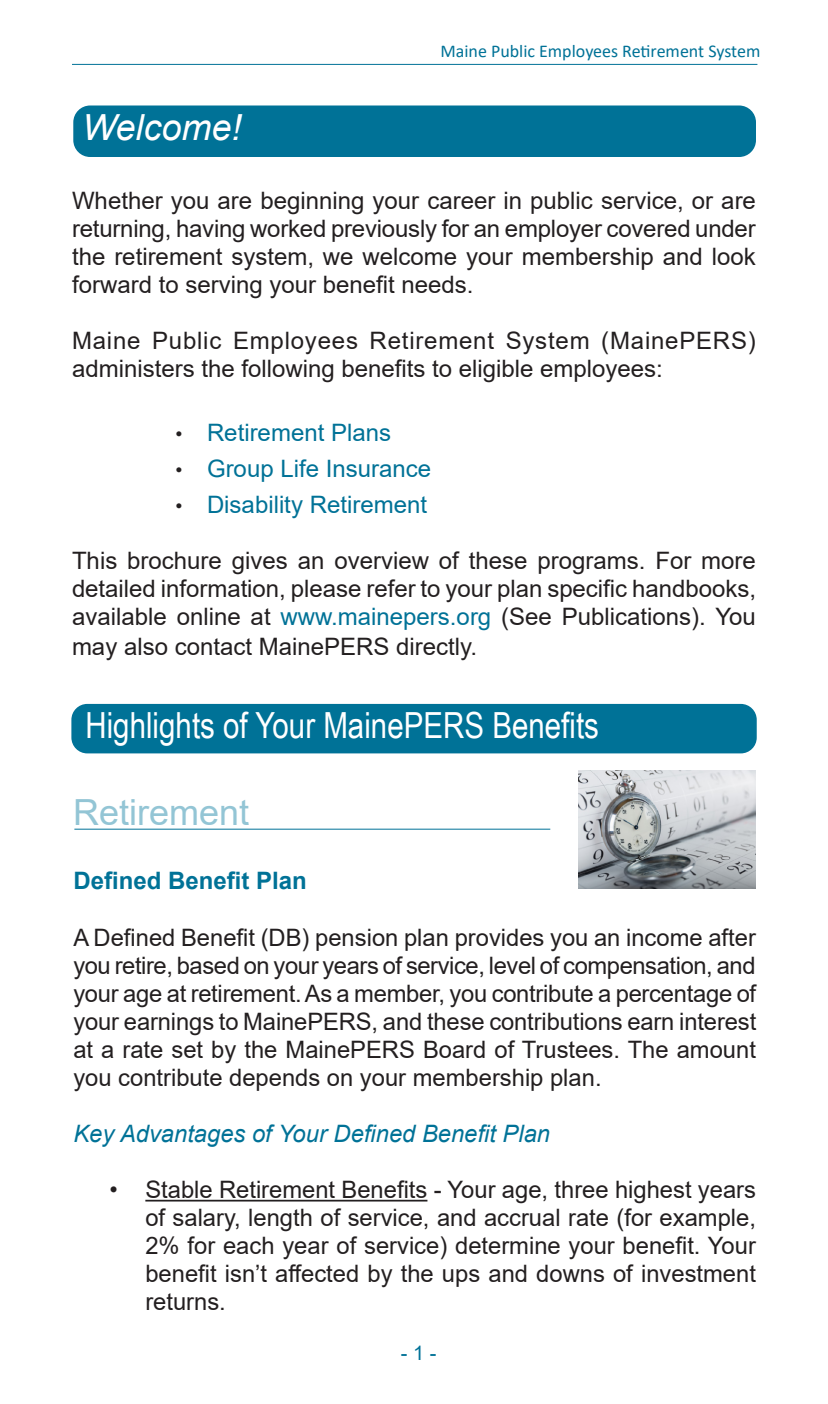
<style>
.page{position:relative;width:828px;height:1404px;background:#fff}
.page>*{position:absolute;margin:0;border:0;box-sizing:border-box;transform-origin:0 0}
.Body_text{font:36px "Arial Narrow";color:#fff}
.Body_text-2{font:36px "Arial";color:#93c5d5}
.Body_text-3{font:italic 36px "Arial";color:#fff}
.Body_text-4{font:24px/28px "Arial";color:#231f20;text-align:justify}
.Body_text-5{font:24px "Arial";color:#007297}
.Body_text-6{font:italic 24px "Arial";color:#007297}
.Body_text-7{font:700 24px "Arial";color:#007297}
.Body_text-8{font:20px "Arial";color:#007297}
.t1{font:18px "Calibri";color:#007297}
.s1{font-size:20px;color:#231f20}
.s2{color:#007297}
</style>
<div class="page">
<hr style="left:72px;top:64px;width:685px;height:1px;background:#007297">
<div style="left:74px;top:106px;width:681px;height:50px;background:#007297;border-radius:16px"></div>
<div style="left:73px;top:106px;width:683px;height:51px;border:2px solid #007297;border-radius:16px"></div>
<div style="left:71px;top:704px;width:686px;height:49px;background:#007297;border-radius:16px"></div>
<hr style="left:145px;top:1200px;width:282px;height:2px;background:#231f20">
<hr style="left:74px;top:829px;width:476px;height:1px;background:#007297">
<img style="left:578px;top:771px;width:177px;height:117px">
<p class="Body_text-3" style="left:82px;top:104px;width:161px">Welcome!</p>
<p class="t1" style="left:440px;top:38px;width:321px">Maine Public Employees Retirement System</p>
<p class="Body_text-4" style="left:72px;top:186px;width:686px">Whether you are beginning your career in public service, or are returning, having worked previously for an employer covered under the retirement system, we welcome your membership and look forward to serving your benefit needs.</p>
<p class="Body_text-4" style="left:72px;top:326px;width:685px">Maine Public Employees Retirement System (MainePERS) administers the following benefits to eligible employees:</p>
<p class="Body_text-5" style="left:176px;top:416px;width:217px"><span class="s1">•</span> Retirement Plans</p>
<p class="Body_text-5" style="left:176px;top:452px;width:257px"><span class="s1">•</span> Group Life Insurance</p>
<p class="Body_text-5" style="left:176px;top:488px;width:253px"><span class="s1">•</span> Disability Retirement</p>
<p class="Body_text-4" style="left:72px;top:546px;width:686px;line-height:28.6px">This brochure gives an overview of these programs. For more detailed information, please refer to your plan specific handbooks, available online at <span class="s2">www.mainepers.org</span> (See Publications). You may also contact MainePERS directly.</p>
<p class="Body_text" style="left:85px;top:699px;width:515px">Highlights of Your MainePERS Benefits</p>
<p class="Body_text-2" style="left:73px;top:787px;width:178px">Retirement</p>
<p class="Body_text-7" style="left:73px;top:864px;width:235px">Defined Benefit Plan</p>
<p class="Body_text-4" style="left:73px;top:924px;width:684px">A Defined Benefit (DB) pension plan provides you an income after you retire, based on your years of service, level of compensation, and your age at retirement. As a member, you contribute a percentage of your earnings to MainePERS, and these contributions earn interest at a rate set by the MainePERS Board of Trustees. The amount you contribute depends on your membership plan.</p>
<p class="Body_text-6" style="left:73px;top:1118px;width:478px">Key Advantages of Your Defined Benefit Plan</p>
<p class="Body_text-4" style="left:145px;top:1176px;width:612px;text-indent:-36px">• Stable Retirement Benefits - Your age, three highest years of salary, length of service, and accrual rate (for example, 2% for each year of service) determine your benefit. Your benefit isn’t affected by the ups and downs of investment returns.</p>
<p class="Body_text-8" style="left:401px;top:1339px;width:37px">- 1 -</p>
</div>
